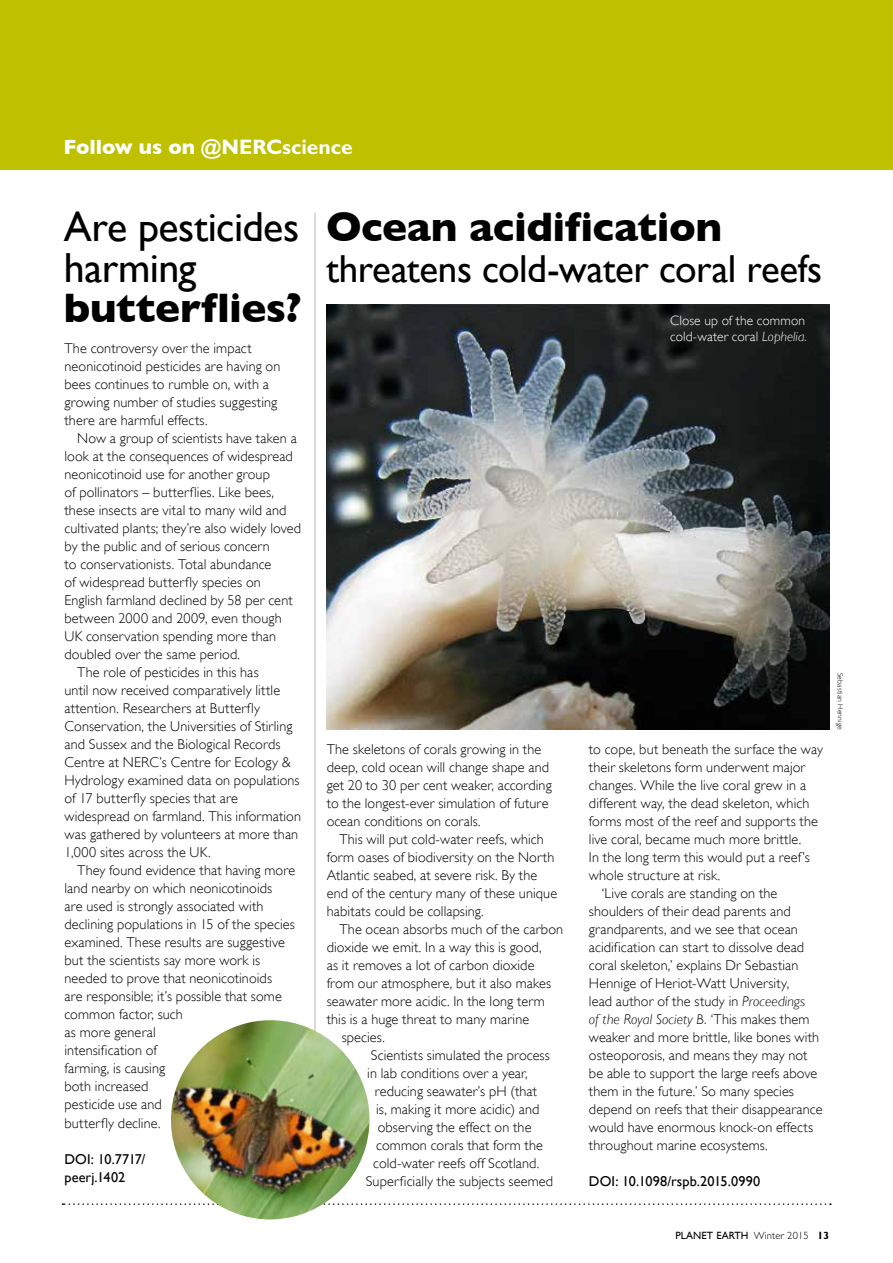
<style>
.page{position:relative;width:893px;height:1263px;background:#fff}
.page>*{position:absolute;margin:0;border:0;box-sizing:border-box;transform-origin:0 0}
.news_headline{font:42px/40.5px "Gill Sans";letter-spacing:-.015em;color:#000}
.news_headline-2{font:700 42px "Gill Sans";letter-spacing:-.01em;color:#000}
.news_headline-3{font:39px "Gill Sans";letter-spacing:-.01em;color:#000}
.t1{font:700 21px "Gill Sans MT Pro";letter-spacing:-.005em;color:#fff}
.news_copy{font:300 14.25px/18px "Gill Sans";letter-spacing:.01em;color:#000}
.news_copy-2{font:14.25px/18px "Gill Sans";letter-spacing:.01em;color:#000}
.t2{font:300 13.5px/15.8px "Gill Sans";letter-spacing:.01em;color:#fff}
.t3{font:10.5px "Gill Sans";letter-spacing:.01em;color:#000}
.credit{font:300 7.5px "Gill Sans";letter-spacing:.03em;color:#000}
.s1{font-family:"Gill Sans"}
.s2{font-weight:700}
.s3{font-style:italic}
.s4{font-family:"Gill Sans MT Pro";font-weight:300}
.s5{font-family:"Gill Sans MT Pro";font-weight:700}
</style>
<div class="page">
<div style="left:0;top:0;width:893px;height:170px;background:#bfc000"></div>
<svg style="left:62px;top:1203px;width:769px;height:2px"></svg>
<hr style="left:315px;top:213px;width:1px;height:974px;background:#b5b6af">
<img style="left:327px;top:304px;width:502px;height:425px">
<img style="left:160px;top:1020px;width:221px;height:200px">
<h3 class="t1" style="left:63px;top:134px;width:291px"><span class="s1">Follow us on</span> @NERCscience</h3>
<p class="news_headline" style="left:64px;top:206px;width:239px">Are pesticides harming <span class="s2">butterflies?</span></p>
<p class="news_copy" style="left:64px;top:339px;width:217px">The controversy over the impact neonicotinoid pesticides are having on bees continues to rumble on, with a growing number of studies suggesting there are harmful effects.</p>
<p class="news_copy" style="left:64px;top:429px;width:238px;text-indent:13px">Now a group of scientists have taken a look at the consequences of widespread neonicotinoid use for another group<br>of pollinators – butterflies. Like bees, these insects are vital to many wild and cultivated plants; they’re also widely loved by the public and of serious concern<br>to conservationists. Total abundance<br>of widespread butterfly species on English farmland declined by 58 per cent between 2000 and 2009, even though UK conservation spending more than doubled over the same period.</p>
<p class="news_copy" style="left:64px;top:663px;width:238px;text-indent:13px">The role of pesticides in this has<br>until now received comparatively little attention. Researchers at Butterfly Conservation, the Universities of Stirling and Sussex and the Biological Records Centre at NERC’s Centre for Ecology &amp; Hydrology examined data on populations of 17 butterfly species that are widespread on farmland. This information was gathered by volunteers at more than 1,000 sites across the UK.</p>
<p class="news_copy" style="left:64px;top:861px;width:232px;text-indent:13px">They found evidence that having more land nearby on which neonicotinoids<br>are used is strongly associated with declining populations in 15 of the species examined. These results are suggestive but the scientists say more work is needed to prove that neonicotinoids<br>are responsible; it’s possible that some common factor, such<br>as more general<br>intensification of<br>farming, is causing<br>both increased<br>pesticide use and<br>butterfly decline.</p>
<p class="news_copy-2" style="left:64px;top:1149px;width:82px">DOI: 10.7717/ peerj.1402</p>
<p class="news_headline-2" style="left:326px;top:202px;width:398px">Ocean acidification</p>
<p class="news_headline-3" style="left:326px;top:246px;width:498px">threatens cold-water coral reefs</p>
<p class="t2" style="left:670px;top:312px;width:138px">Close up of the common cold-water coral <span class="s3">Lophelia.</span></p>
<p class="news_copy" style="left:327px;top:739px;width:227px">The skeletons of corals growing in the deep, cold ocean will change shape and get 20 to 30 per cent weaker, according to the longest-ever simulation of future ocean conditions on corals.</p>
<p class="news_copy" style="left:327px;top:829px;width:232px;text-indent:13px">This will put cold-water reefs, which form oases of biodiversity on the North Atlantic seabed, at severe risk. By the end of the century many of these unique habitats could be collapsing.</p>
<p class="news_copy" style="left:339px;top:919px;width:225px">The ocean absorbs much of the carbon</p>
<p class="news_copy" style="left:327px;top:937px;width:216px">dioxide we emit. In a way this is good,</p>
<p class="news_copy" style="left:327px;top:955px;width:209px">as it removes a lot of carbon dioxide</p>
<p class="news_copy" style="left:327px;top:973px;width:226px">from our atmosphere, but it also makes</p>
<p class="news_copy" style="left:327px;top:991px;width:220px">seawater more acidic. In the long term</p>
<p class="news_copy" style="left:327px;top:1009px;width:204px">this is a huge threat to many marine</p>
<p class="news_copy" style="left:342px;top:1027px;width:45px">species.</p>
<p class="news_copy" style="left:371px;top:1045px;width:180px">Scientists simulated the process</p>
<p class="news_copy" style="left:367px;top:1063px;width:162px">in lab conditions over a year,</p>
<p class="news_copy" style="left:375px;top:1081px;width:164px">reducing seawater’s pH (that</p>
<p class="news_copy" style="left:376px;top:1099px;width:165px">is, making it more acidic) and</p>
<p class="news_copy" style="left:378px;top:1117px;width:155px">observing the effect on the</p>
<p class="news_copy" style="left:376px;top:1135px;width:168px">common corals that form the</p>
<p class="news_copy" style="left:373px;top:1153px;width:167px">cold-water reefs off Scotland.</p>
<p class="news_copy" style="left:366px;top:1171px;width:189px">Superficially the subjects seemed</p>
<p class="news_copy" style="left:589px;top:739px;width:235px">to cope, but beneath the surface the way their skeletons form underwent major changes. While the live coral grew in a different way, the dead skeleton, which forms most of the reef and supports the live coral, became much more brittle.<br>In the long term this would put a reef’s whole structure at risk.</p>
<p class="news_copy" style="left:589px;top:883px;width:235px;text-indent:13px">‘Live corals are standing on the shoulders of their dead parents and grandparents, and we see that ocean acidification can start to dissolve dead coral skeleton,’ explains Dr Sebastian Hennige of Heriot-Watt University,<br>lead author of the study in <span class="s3">Proceedings<br>of the Royal Society B.</span> ‘This makes them weaker and more brittle, like bones with osteoporosis, and means they may not be able to support the large reefs above them in the future.’ So many species depend on reefs that their disappearance would have enormous knock-on effects throughout marine ecosystems.</p>
<p class="news_copy-2" style="left:589px;top:1172px;width:173px">DOI: 10.1098/rspb.2015.0990</p>
<p class="credit" style="left:846px;top:673px;width:58px;rotate:90deg">Sebastian Hennige</p>
<p class="t3" style="left:675px;top:1229px;width:155px">PLANET EARTH <span class="s4">Winter 2015</span> <span class="s5">13</span></p>
</div>
